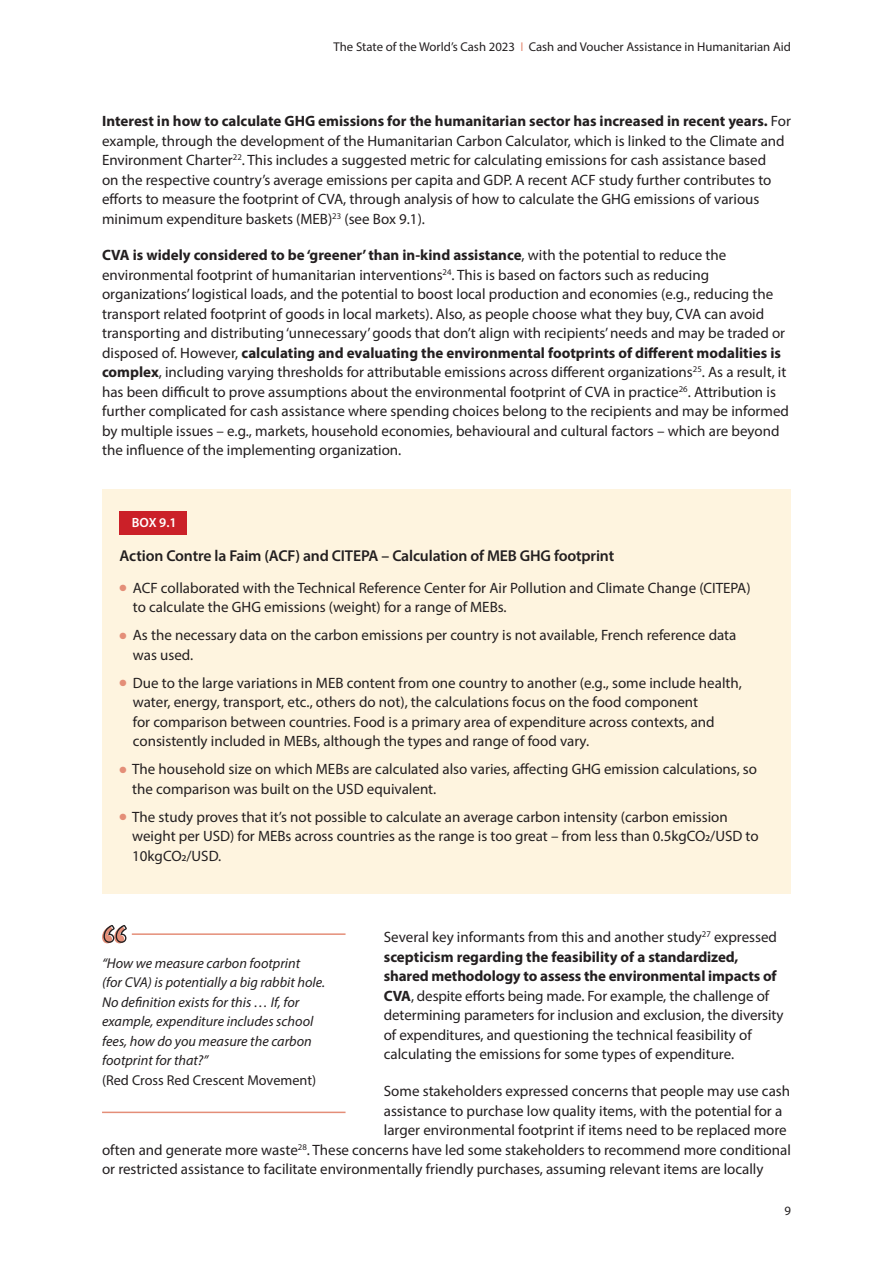
<style>
.page{position:relative;width:893px;height:1263px;background:#fff}
.page>*{position:absolute;margin:0;border:0;box-sizing:border-box;transform-origin:0 0}
.t1{font:600 15.75px "Myriad Pro";letter-spacing:-.01em;color:#231f20}
.t2{font:15px/19.5px "Myriad Pro";color:#231f20}
.t3{font:italic 14.25px/19.5px "Myriad Pro";color:#231f20}
.t4{font:600 13.35px "Myriad Pro";color:#fff}
.t5{font:12.75px "Myriad Pro";color:#231f20}
.s1{color:#e48e78}
.s2{font-weight:700}
.s3{font-style:normal}
</style>
<div class="page">
<div style="left:102px;top:489px;width:689px;height:405px;background:#fef4df"></div>
<div style="left:119px;top:511px;width:68px;height:23px;background:#cb2028"></div>
<svg style="left:102px;top:925px;width:25px;height:18px"></svg>
<hr style="left:132px;top:933px;width:214px;height:2px;background:#e48e78">
<hr style="left:102px;top:1111px;width:244px;height:2px;background:#e48e78">
<p class="t5" style="left:334px;top:39px;width:459px">The State of the World’s Cash 2023 <span class="s1">I</span> Cash and Voucher Assistance in Humanitarian Aid</p>
<p class="t2" style="left:102px;top:111px;width:690px"><span class="s2">Interest in how to calculate GHG emissions for the humanitarian sector has increased in recent years.</span> For example, through the development of the Humanitarian Carbon Calculator, which is linked to the Climate and Environment Charter<sup>22</sup>. This includes a suggested metric for calculating emissions for cash assistance based<br>on the respective country’s average emissions per capita and GDP. A recent ACF study further contributes to efforts to measure the footprint of CVA, through analysis of how to calculate the GHG emissions of various minimum expenditure baskets (MEB)<sup>23</sup> (see Box 9.1).</p>
<p class="t2" style="left:102px;top:245px;width:688px"><span class="s2">CVA is widely considered to be ‘greener’ than in-kind assistance</span>, with the potential to reduce the environmental footprint of humanitarian interventions<sup>24</sup>. This is based on factors such as reducing organizations’ logistical loads, and the potential to boost local production and economies (e.g., reducing the transport related footprint of goods in local markets). Also, as people choose what they buy, CVA can avoid transporting and distributing ‘unnecessary’ goods that don’t align with recipients’ needs and may be traded or disposed of. However, <span class="s2">calculating and evaluating the environmental footprints of different modalities is complex</span>, including varying thresholds for attributable emissions across different organizations<sup>25</sup>. As a result, it has been difficult to prove assumptions about the environmental footprint of CVA in practice<sup>26</sup>. Attribution is further complicated for cash assistance where spending choices belong to the recipients and may be informed by multiple issues – e.g., markets, household economies, behavioural and cultural factors – which are beyond the influence of the implementing organization.</p>
<p class="t4" style="left:132px;top:514px;width:46px">BOX 9.1</p>
<p class="t1" style="left:120px;top:545px;width:496px">Action Contre la Faim (ACF) and CITEPA – Calculation of MEB GHG footprint</p>
<p class="t2" style="left:133px;top:578px;width:619px;text-indent:-13px"><span class="s1">●</span> ACF collaborated with the Technical Reference Center for Air Pollution and Climate Change (CITEPA) to calculate the GHG emissions (weight) for a range of MEBs.</p>
<p class="t2" style="left:133px;top:625px;width:605px;text-indent:-13px"><span class="s1">●</span> As the necessary data on the carbon emissions per country is not available, French reference data was used.</p>
<p class="t2" style="left:133px;top:673px;width:611px;text-indent:-13px"><span class="s1">●</span> Due to the large variations in MEB content from one country to another (e.g., some include health, water, energy, transport, etc., others do not), the calculations focus on the food component<br>for comparison between countries. Food is a primary area of expenditure across contexts, and consistently included in MEBs, although the types and range of food vary.</p>
<p class="t2" style="left:132px;top:759px;width:626px;text-indent:-13px"><span class="s1">●</span> The household size on which MEBs are calculated also varies, affecting GHG emission calculations, so the comparison was built on the USD equivalent.</p>
<p class="t2" style="left:132px;top:807px;width:628px;text-indent:-13px"><span class="s1">●</span> The study proves that it’s not possible to calculate an average carbon intensity (carbon emission weight per USD) for MEBs across countries as the range is too great – from less than 0.5kgCO2/USD to<br>10kgCO2/USD.</p>
<p class="t2" style="left:384px;top:927px;width:401px">Several key informants from this and another study<sup>27</sup> expressed <span class="s2">scepticism regarding the feasibility of a standardized, shared methodology to assess the environmental impacts of CVA</span>, despite efforts being made. For example, the challenge of determining parameters for inclusion and exclusion, the diversity of expenditures, and questioning the technical feasibility of calculating the emissions for some types of expenditure.</p>
<p class="t2" style="left:384px;top:1081px;width:408px">Some stakeholders expressed concerns that people may use cash</p>
<p class="t2" style="left:384px;top:1100px;width:400px">assistance to purchase low quality items, with the potential for a</p>
<p class="t2" style="left:384px;top:1120px;width:404px">larger environmental footprint if items need to be replaced more</p>
<p class="t2" style="left:102px;top:1139px;width:690px">often and generate more waste<sup>28</sup>. These concerns have led some stakeholders to recommend more conditional</p>
<p class="t2" style="left:102px;top:1159px;width:663px">or restricted assistance to facilitate environmentally friendly purchases, assuming relevant items are locally</p>
<p class="t3" style="left:102px;top:953px;width:225px">“How we measure carbon footprint<br>(for CVA) is potentially a big rabbit hole.<br>No definition exists for this … If, for example, expenditure includes school fees, how do you measure the carbon footprint for that?”<br><span class="s3">(Red Cross Red Crescent Movement)</span></p>
<p class="t5" style="left:784px;top:1203px;width:8px">9</p>
</div>
